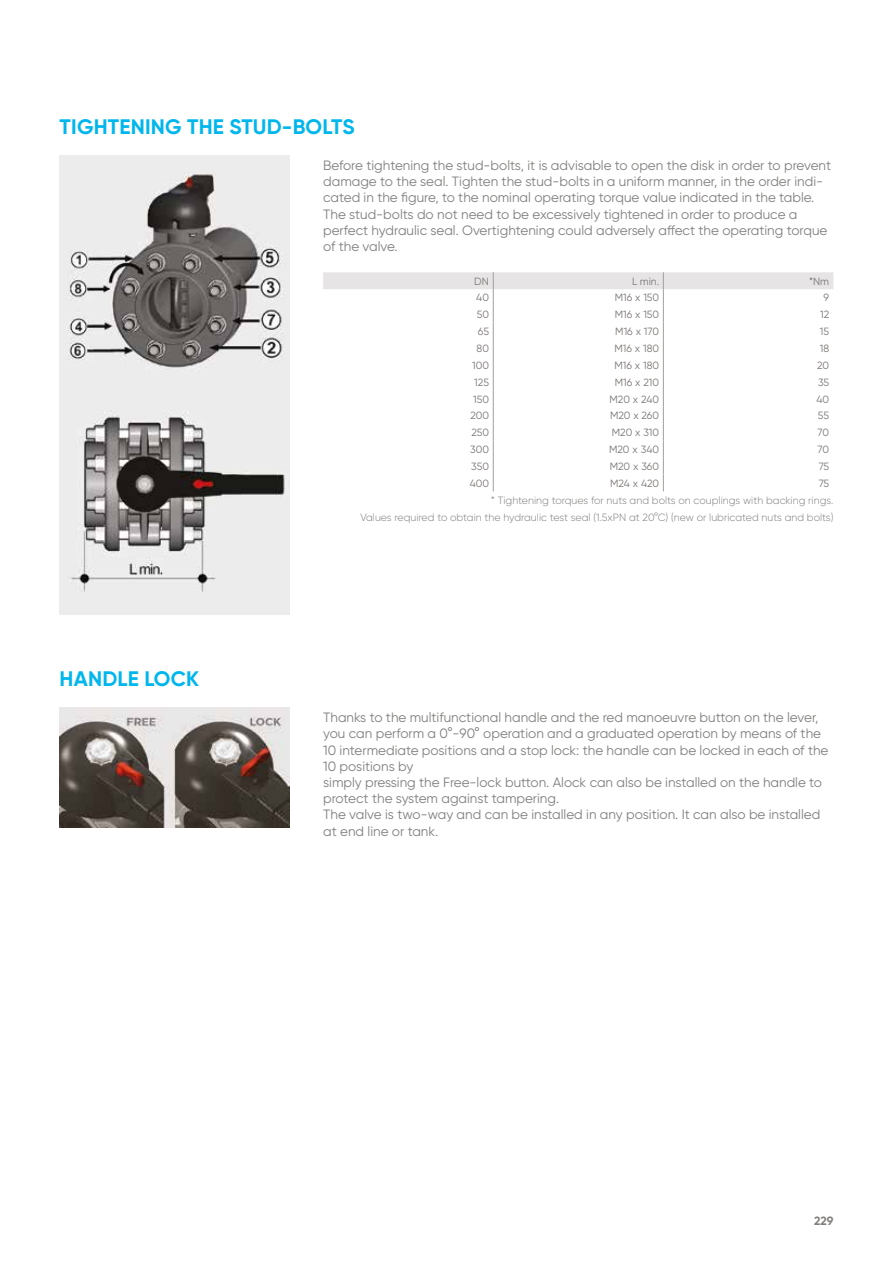
<style>
.page{position:relative;width:893px;height:1263px;background:#fff}
.page>*{position:absolute;margin:0;border:0;box-sizing:border-box;transform-origin:0 0}
.t1{font:700 21px "Gilroy";letter-spacing:.01em;color:#00b6ed}
.t2{font:13.5px/16.2px "Gilroy";color:#817f7d}
.t3{font:700 12px "Gilroy";color:#817f7d}
.t4{font:10.5px "Gilroy";color:#7a7674}
.t5{font:300 10.5px/16.5px "Gilroy";color:#817f7d;text-align:right}
</style>
<div class="page">
<img style="left:60px;top:155px;width:229px;height:459px">
<svg style="left:323px;top:272px;width:510px;height:219px"></svg>
<img style="left:60px;top:707px;width:229px;height:120px">
<h1 class="t1" style="left:60px;top:113px;width:297px">TIGHTENING THE STUD-BOLTS</h1>
<p class="t2" style="left:323px;top:157px;width:509px">Before tightening the stud-bolts, it is advisable to open the disk in order to prevent damage to the seal. Tighten the stud-bolts in a uniform manner, in the order indi&shy;cated in the figure, to the nominal operating torque value indicated in the table.<br>The stud-bolts do not need to be excessively tightened in order to produce a perfect hydraulic seal. Overtightening could adversely affect the operating torque of the valve.</p>
<p class="t4" style="left:474px;top:275px;width:16px">DN</p>
<p class="t4" style="left:632px;top:275px;width:29px">L min.</p>
<p class="t4" style="left:809px;top:275px;width:22px">*Nm</p>
<p class="t4" style="left:476px;top:291px;width:14px">40</p>
<p class="t4" style="left:615px;top:291px;width:46px">M16 x 150</p>
<p class="t4" style="left:824px;top:291px;width:7px">9</p>
<p class="t4" style="left:477px;top:308px;width:14px">50</p>
<p class="t4" style="left:615px;top:308px;width:46px">M16 x 150</p>
<p class="t4" style="left:820px;top:308px;width:11px">12</p>
<p class="t4" style="left:478px;top:325px;width:13px">65</p>
<p class="t4" style="left:615px;top:325px;width:45px">M16 x 170</p>
<p class="t4" style="left:820px;top:325px;width:11px">15</p>
<p class="t4" style="left:477px;top:342px;width:14px">80</p>
<p class="t4" style="left:614px;top:342px;width:46px">M16 x 180</p>
<p class="t4" style="left:820px;top:342px;width:11px">18</p>
<p class="t4" style="left:472px;top:359px;width:18px">100</p>
<p class="t4" style="left:614px;top:359px;width:46px">M16 x 180</p>
<p class="t4" style="left:817px;top:359px;width:14px">20</p>
<p class="t4" style="left:474px;top:376px;width:16px">125</p>
<p class="t4" style="left:615px;top:376px;width:46px">M16 x 210</p>
<p class="t4" style="left:818px;top:376px;width:13px">35</p>
<p class="t4" style="left:473px;top:392px;width:17px">150</p>
<p class="t4" style="left:609px;top:392px;width:51px">M20 x 240</p>
<p class="t4" style="left:816px;top:392px;width:14px">40</p>
<p class="t4" style="left:470px;top:409px;width:20px">200</p>
<p class="t4" style="left:610px;top:409px;width:51px">M20 x 260</p>
<p class="t4" style="left:818px;top:409px;width:13px">55</p>
<p class="t4" style="left:471px;top:426px;width:19px">250</p>
<p class="t4" style="left:612px;top:426px;width:49px">M20 x 310</p>
<p class="t4" style="left:818px;top:426px;width:13px">70</p>
<p class="t4" style="left:470px;top:443px;width:20px">300</p>
<p class="t4" style="left:609px;top:443px;width:51px">M20 x 340</p>
<p class="t4" style="left:818px;top:443px;width:13px">70</p>
<p class="t4" style="left:471px;top:460px;width:19px">350</p>
<p class="t4" style="left:610px;top:460px;width:51px">M20 x 360</p>
<p class="t4" style="left:819px;top:460px;width:12px">75</p>
<p class="t4" style="left:470px;top:477px;width:21px">400</p>
<p class="t4" style="left:610px;top:477px;width:50px">M24 x 420</p>
<p class="t4" style="left:819px;top:477px;width:12px">75</p>
<p class="t5" style="left:360px;top:492px;width:475px">* Tightening torques for nuts and bolts on couplings with backing rings.<br>Values required to obtain the hydraulic test seal (1.5xPN at 20°C) (new or lubricated nuts and bolts)</p>
<h1 class="t1" style="left:60px;top:665px;width:141px">HANDLE LOCK</h1>
<p class="t2" style="left:323px;top:709px;width:507px">Thanks to the multifunctional handle and the red manoeuvre button on the lever, you can perform a 0°-90° operation and a graduated operation by means of the 10 intermediate positions and a stop lock: the handle can be locked in each of the 10 positions by<br>simply pressing the Free-lock button. Alock can also be installed on the handle to protect the system against tampering.<br>The valve is two-way and can be installed in any position. It can also be installed at end line or tank.</p>
<p class="t3" style="left:814px;top:1213px;width:21px">229</p>
</div>
